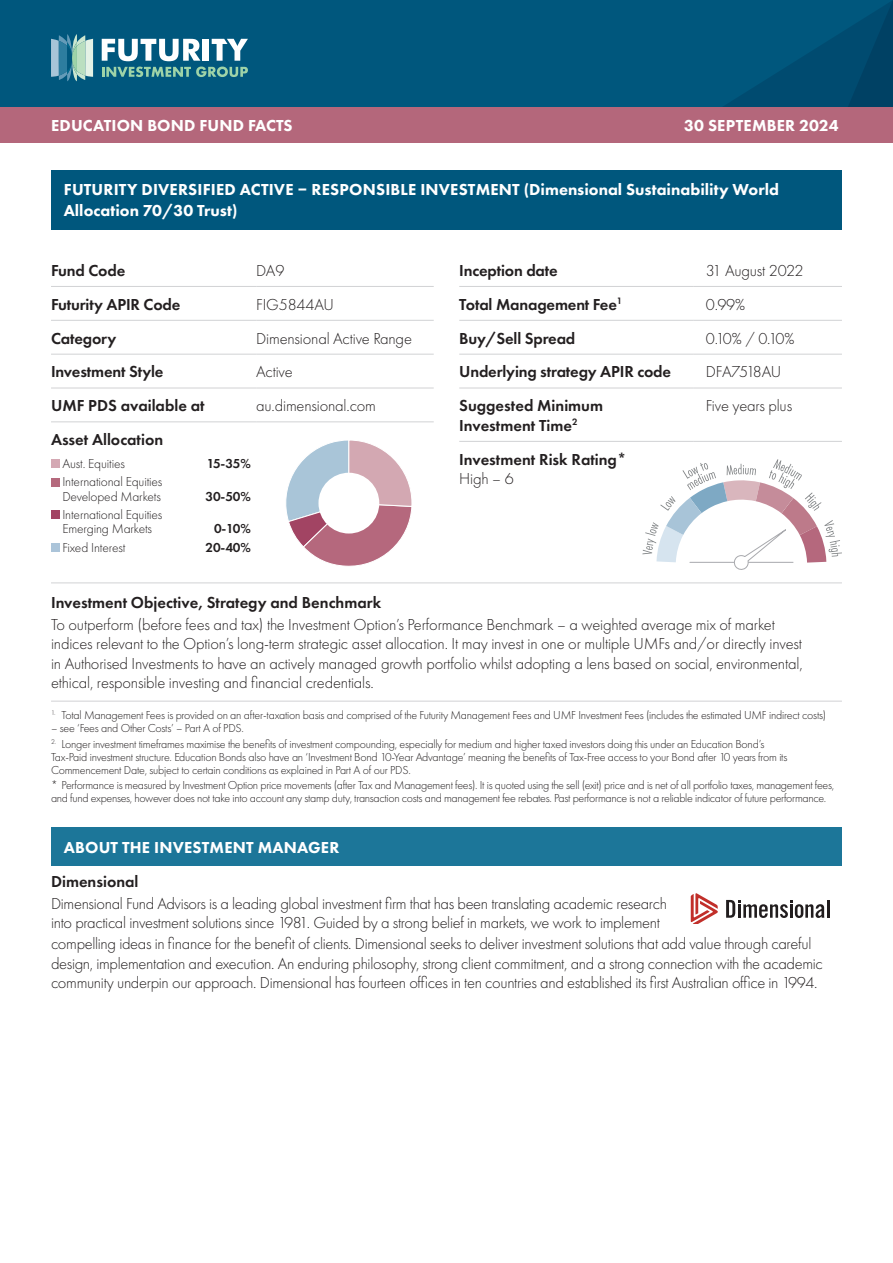
<style>
.page{position:relative;width:893px;height:1263px;background:#fff}
.page>*{position:absolute;margin:0;border:0;box-sizing:border-box;transform-origin:0 0}
.FS__Body_Text_table_13pt_leading{font:300 16.5px/19.5px "Futura PT";letter-spacing:-.02em;color:#231f20}
.FS_Subhead_2{font:800 16.5px/21px "Futura PT";letter-spacing:.01em;color:#fff}
.FS__Body_Text_table_13pt_leading-2{font:600 16.5px "Futura PT";letter-spacing:-.01em;color:#231f20}
.FS_Subhead_3_Table_-_no_space_after{font:600 16.5px/19.5px "Futura PT";color:#231f20}
.FS__Body_Text{font:300 13.5px/14.2px "Futura PT";letter-spacing:-.01em;color:#231f20}
.FS__Body_Text-2{font:600 13.5px "Futura PT";letter-spacing:-.01em;color:#231f20}
.Footnote_Disclaimer_8_9_5pt{font:300 12px/13.2px "Futura PT";letter-spacing:-.02em;color:#231f20}
</style>
<div class="page">
<div style="left:51px;top:170px;width:791px;height:59px;background:#00577d"></div>
<div style="left:0;top:0;width:893px;height:138px;background:#00577d"></div>
<svg style="left:723px;top:0;width:170px;height:107px"></svg>
<svg style="left:102px;top:39px;width:98px;height:22px"></svg>
<div style="left:203px;top:39px;width:6px;height:22px;background:#fff"></div>
<svg style="left:212px;top:39px;width:36px;height:22px"></svg>
<svg style="left:102px;top:67px;width:146px;height:10px"></svg>
<svg style="left:51px;top:34px;width:42px;height:47px"></svg>
<div style="left:0;top:107px;width:893px;height:35px;background:#b4677b"></div>
<hr style="left:51px;top:286px;width:205px;height:1px;background:#d1d2d4">
<hr style="left:256px;top:286px;width:178px;height:1px;background:#d1d2d4">
<hr style="left:51px;top:320px;width:205px;height:1px;background:#d1d2d4">
<hr style="left:256px;top:320px;width:178px;height:1px;background:#d1d2d4">
<hr style="left:51px;top:354px;width:205px;height:1px;background:#d1d2d4">
<hr style="left:256px;top:354px;width:178px;height:1px;background:#d1d2d4">
<hr style="left:51px;top:388px;width:205px;height:1px;background:#d1d2d4">
<hr style="left:256px;top:388px;width:178px;height:1px;background:#d1d2d4">
<hr style="left:51px;top:421px;width:205px;height:1px;background:#d1d2d4">
<hr style="left:256px;top:421px;width:178px;height:1px;background:#d1d2d4">
<div style="left:51px;top:459px;width:9px;height:9px;background:#d4a8b3"></div>
<div style="left:51px;top:478px;width:9px;height:8px;background:#b5697d"></div>
<div style="left:51px;top:511px;width:9px;height:8px;background:#a24463"></div>
<div style="left:51px;top:543px;width:9px;height:9px;background:#abc4d9"></div>
<svg style="left:286px;top:440px;width:126px;height:126px"></svg>
<div style="left:318px;top:473px;width:61px;height:60px;background:#fff;border-radius:50%"></div>
<hr style="left:459px;top:286px;width:234px;height:1px;background:#d1d2d4">
<hr style="left:693px;top:286px;width:149px;height:1px;background:#d1d2d4">
<hr style="left:459px;top:320px;width:234px;height:1px;background:#d1d2d4">
<hr style="left:693px;top:320px;width:149px;height:1px;background:#d1d2d4">
<hr style="left:459px;top:354px;width:234px;height:1px;background:#d1d2d4">
<hr style="left:693px;top:354px;width:149px;height:1px;background:#d1d2d4">
<hr style="left:459px;top:388px;width:234px;height:1px;background:#d1d2d4">
<hr style="left:693px;top:388px;width:149px;height:1px;background:#d1d2d4">
<hr style="left:459px;top:441px;width:234px;height:1px;background:#d1d2d4">
<hr style="left:693px;top:441px;width:149px;height:1px;background:#d1d2d4">
<svg style="left:642px;top:459px;width:200px;height:111px"></svg>
<hr style="left:51px;top:582px;width:791px;height:1px;background:#d1d2d4">
<hr style="left:51px;top:701px;width:791px;height:1px;background:#d1d2d4">
<div style="left:51px;top:828px;width:791px;height:38px;background:#1c7699"></div>
<svg style="left:691px;top:893px;width:27px;height:31px"></svg>
<svg style="left:726px;top:900px;width:103px;height:18px"></svg>
<p class="FS_Subhead_2" style="left:51px;top:115px;width:243px">EDUCATION BOND FUND FACTS</p>
<p class="FS_Subhead_2" style="left:684px;top:115px;width:156px">30 SEPTEMBER 2024</p>
<p class="FS_Subhead_2" style="left:64px;top:179px;width:717px">FUTURITY DIVERSIFIED ACTIVE – RESPONSIBLE INVESTMENT (Dimensional Sustainability World<br>Allocation 70/30 Trust)</p>
<p class="FS__Body_Text_table_13pt_leading-2" style="left:51px;top:260px;width:76px">Fund Code</p>
<p class="FS__Body_Text_table_13pt_leading" style="left:256px;top:261px;width:30px">DA9</p>
<p class="FS__Body_Text_table_13pt_leading-2" style="left:51px;top:294px;width:131px">Futurity APIR Code</p>
<p class="FS__Body_Text_table_13pt_leading" style="left:256px;top:295px;width:79px">FIG5844AU</p>
<p class="FS__Body_Text_table_13pt_leading-2" style="left:51px;top:328px;width:67px">Category</p>
<p class="FS__Body_Text_table_13pt_leading" style="left:256px;top:328px;width:157px">Dimensional Active Range</p>
<p class="FS__Body_Text_table_13pt_leading-2" style="left:51px;top:361px;width:114px">Investment Style</p>
<p class="FS__Body_Text_table_13pt_leading" style="left:256px;top:362px;width:38px">Active</p>
<p class="FS__Body_Text_table_13pt_leading-2" style="left:51px;top:395px;width:155px">UMF PDS available at</p>
<p class="FS__Body_Text_table_13pt_leading" style="left:256px;top:396px;width:121px">au.dimensional.com</p>
<p class="FS_Subhead_3_Table_-_no_space_after" style="left:51px;top:430px;width:114px">Asset Allocation</p>
<p class="FS__Body_Text" style="left:62px;top:456px;width:64px">Aust. Equities</p>
<p class="FS__Body_Text-2" style="left:207px;top:455px;width:45px">15-35%</p>
<p class="FS__Body_Text" style="left:62px;top:475px;width:102px">International Equities<br>Developed Markets</p>
<p class="FS__Body_Text-2" style="left:206px;top:488px;width:47px">30-50%</p>
<p class="FS__Body_Text" style="left:62px;top:508px;width:102px">International Equities<br>Emerging Markets</p>
<p class="FS__Body_Text-2" style="left:214px;top:520px;width:38px">0-10%</p>
<p class="FS__Body_Text" style="left:62px;top:540px;width:65px">Fixed Interest</p>
<p class="FS__Body_Text-2" style="left:206px;top:539px;width:47px">20-40%</p>
<p class="FS__Body_Text_table_13pt_leading-2" style="left:459px;top:260px;width:100px">Inception date</p>
<p class="FS__Body_Text_table_13pt_leading" style="left:706px;top:261px;width:99px">31 August 2022</p>
<p class="FS__Body_Text_table_13pt_leading-2" style="left:459px;top:294px;width:165px">Total Management Fee<sup>1</sup></p>
<p class="FS__Body_Text_table_13pt_leading" style="left:706px;top:295px;width:41px">0.99%</p>
<p class="FS__Body_Text_table_13pt_leading-2" style="left:459px;top:328px;width:118px">Buy/Sell Spread</p>
<p class="FS__Body_Text_table_13pt_leading" style="left:706px;top:328px;width:90px">0.10% / 0.10%</p>
<p class="FS__Body_Text_table_13pt_leading-2" style="left:459px;top:361px;width:213px">Underlying strategy APIR code</p>
<p class="FS__Body_Text_table_13pt_leading" style="left:706px;top:362px;width:77px">DFA7518AU</p>
<p class="FS_Subhead_3_Table_-_no_space_after" style="left:459px;top:396px;width:145px">Suggested Minimum<br>Investment Time<sup>2</sup></p>
<p class="FS__Body_Text_table_13pt_leading" style="left:706px;top:396px;width:88px">Five years plus</p>
<p class="FS_Subhead_3_Table_-_no_space_after" style="left:459px;top:449px;width:169px">Investment Risk Rating*</p>
<p class="FS__Body_Text_table_13pt_leading" style="left:459px;top:469px;width:56px">High – 6</p>
<p class="FS_Subhead_3_Table_-_no_space_after" style="left:51px;top:593px;width:332px">Investment Objective, Strategy and Benchmark</p>
<p class="FS__Body_Text_table_13pt_leading" style="left:51px;top:615px;width:753px">To outperform (before fees and tax) the Investment Option’s Performance Benchmark – a weighted average mix of market indices relevant to the Option’s long-term strategic asset allocation. It may invest in one or multiple UMFs and/or directly invest in Authorised Investments to have an actively managed growth portfolio whilst adopting a lens based on social, environmental, ethical, responsible investing and financial credentials.</p>
<p class="Footnote_Disclaimer_8_9_5pt" style="left:51px;top:709px;width:777px"><sup>1.</sup> Total Management Fees is provided on an after-taxation basis and comprised of the Futurity Management Fees and UMF Investment Fees (includes the estimated UMF indirect costs)</p>
<p class="Footnote_Disclaimer_8_9_5pt" style="left:51px;top:722px;width:194px">– see ‘Fees and Other Costs’ – Part A of PDS.</p>
<p class="Footnote_Disclaimer_8_9_5pt" style="left:51px;top:737px;width:738px"><sup>2.</sup> Longer investment timeframes maximise the benefits of investment compounding, especially for medium and higher taxed investors doing this under an Education Bond’s<br>Tax-Paid investment structure. Education Bonds also have an ‘Investment Bond 10-Year Advantage’ meaning the benefits of Tax-Free access to your Bond after 10 years from its<br>Commencement Date, subject to certain conditions as explained in Part A of our PDS.</p>
<p class="Footnote_Disclaimer_8_9_5pt" style="left:51px;top:778px;width:785px">* Performance is measured by Investment Option price movements (after Tax and Management fees). It is quoted using the sell (exit) price and is net of all portfolio taxes, management fees, and fund expenses, however does not take into account any stamp duty, transaction costs and management fee rebates. Past performance is not a reliable indicator of future performance.</p>
<p class="FS_Subhead_2" style="left:64px;top:837px;width:277px">ABOUT THE INVESTMENT MANAGER</p>
<p class="FS_Subhead_3_Table_-_no_space_after" style="left:51px;top:871px;width:89px">Dimensional</p>
<p class="FS__Body_Text_table_13pt_leading" style="left:51px;top:893px;width:618px">Dimensional Fund Advisors is a leading global investment firm that has been translating academic research into practical investment solutions since 1981. Guided by a strong belief in markets, we work to implement</p>
<p class="FS__Body_Text_table_13pt_leading" style="left:51px;top:934px;width:773px">compelling ideas in finance for the benefit of clients. Dimensional seeks to deliver investment solutions that add value through careful design, implementation and execution. An enduring philosophy, strong client commitment, and a strong connection with the academic community underpin our approach. Dimensional has fourteen offices in ten countries and established its first Australian office in 1994.</p>
</div>
